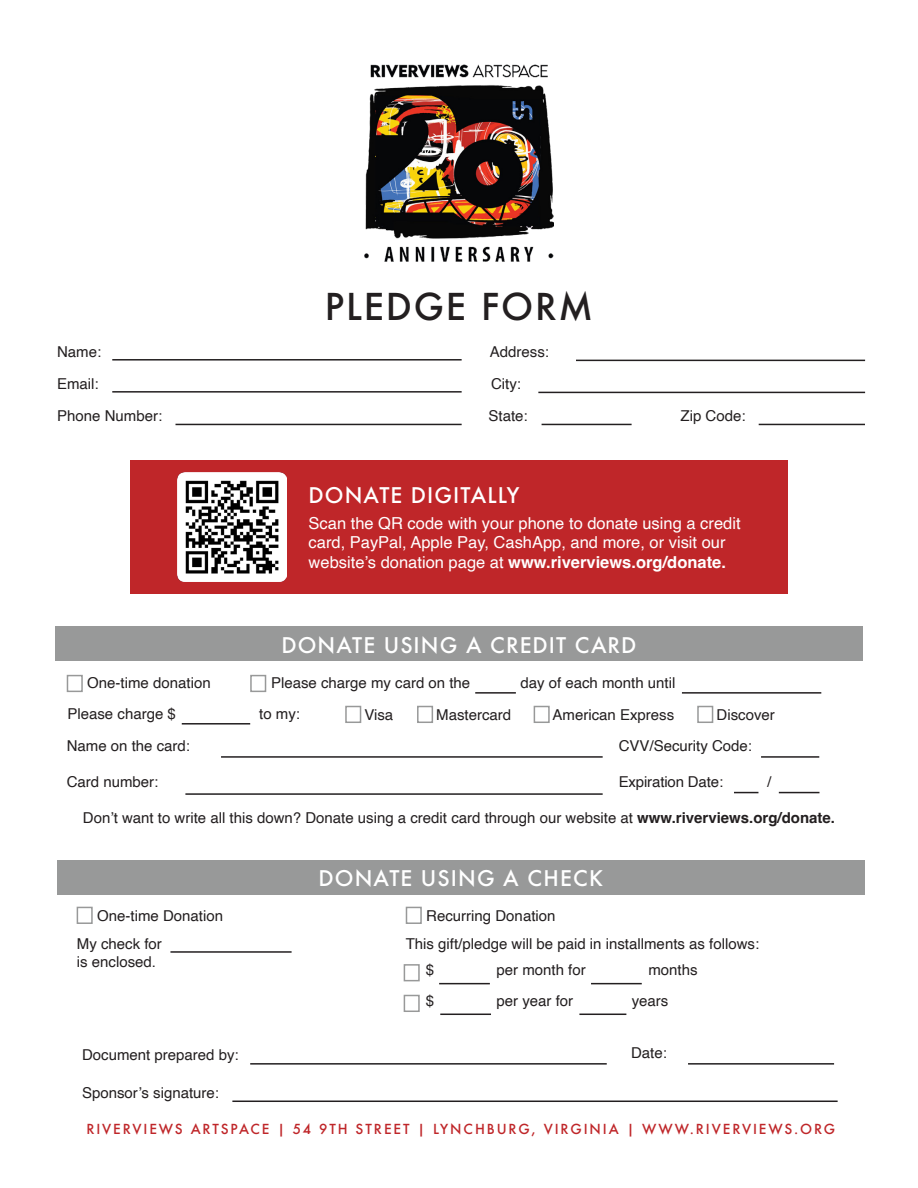
<style>
.page{position:relative;width:918px;height:1188px;background:#fff}
.page>*{position:absolute;margin:0;border:0;box-sizing:border-box;transform-origin:0 0}
.Heading_1{font:500 36px "Futura";letter-spacing:.05em;color:#231f20}
.Heading_2{font:500 21px "Futura";letter-spacing:.05em;color:#fff}
.t1{font:16.5px/19.8px "Helvetica";color:#fff}
.t2{font:15px "Helvetica";color:#231f20}
.t3{font:500 13.5px "Futura";letter-spacing:.14em;color:#bf2629}
.s1{font-weight:700}
</style>
<div class="page">
<div style="left:130px;top:460px;width:658px;height:134px;background:#bf2629"></div>
<img style="left:178px;top:473px;width:108px;height:108px">
<hr style="left:232px;top:1101px;width:606px;height:1px;background:#231f20">
<hr style="left:250px;top:1063px;width:357px;height:2px;background:#231f20">
<hr style="left:688px;top:1063px;width:146px;height:2px;background:#231f20">
<img style="left:364px;top:64px;width:190px;height:198px">
<hr style="left:112px;top:359px;width:350px;height:2px;background:#231f20">
<hr style="left:176px;top:424px;width:286px;height:1px;background:#231f20">
<hr style="left:112px;top:391px;width:350px;height:2px;background:#231f20">
<hr style="left:576px;top:360px;width:289px;height:1px;background:#231f20">
<hr style="left:538px;top:392px;width:327px;height:1px;background:#231f20">
<hr style="left:542px;top:424px;width:90px;height:1px;background:#231f20">
<hr style="left:759px;top:424px;width:106px;height:1px;background:#231f20">
<div style="left:404px;top:964px;width:16px;height:17px;border:2px solid #989999"></div>
<div style="left:404px;top:995px;width:16px;height:17px;border:2px solid #989999"></div>
<div style="left:57px;top:860px;width:808px;height:34px;background:#989999"></div>
<div style="left:77px;top:907px;width:16px;height:17px;border:2px solid #989999"></div>
<div style="left:406px;top:907px;width:16px;height:17px;border:2px solid #989999"></div>
<hr style="left:170px;top:951px;width:122px;height:2px;background:#231f20">
<hr style="left:439px;top:983px;width:51px;height:1px;background:#231f20">
<hr style="left:440px;top:1014px;width:51px;height:1px;background:#231f20">
<hr style="left:591px;top:983px;width:51px;height:1px;background:#231f20">
<hr style="left:579px;top:1014px;width:47px;height:1px;background:#231f20">
<div style="left:55px;top:627px;width:808px;height:34px;background:#989999"></div>
<div style="left:67px;top:675px;width:16px;height:17px;border:2px solid #989999"></div>
<div style="left:345px;top:706px;width:16px;height:17px;border:2px solid #989999"></div>
<div style="left:417px;top:706px;width:16px;height:17px;border:2px solid #989999"></div>
<div style="left:534px;top:706px;width:16px;height:17px;border:2px solid #989999"></div>
<div style="left:697px;top:706px;width:16px;height:17px;border:2px solid #989999"></div>
<hr style="left:221px;top:756px;width:382px;height:2px;background:#231f20">
<hr style="left:761px;top:756px;width:58px;height:2px;background:#231f20">
<hr style="left:185px;top:793px;width:418px;height:2px;background:#231f20">
<svg style="left:734px;top:792px;width:24px;height:1px"></svg>
<hr style="left:779px;top:792px;width:40px;height:1px;background:#231f20">
<div style="left:250px;top:675px;width:16px;height:17px;border:2px solid #989999"></div>
<hr style="left:475px;top:692px;width:41px;height:2px;background:#231f20">
<hr style="left:682px;top:692px;width:139px;height:2px;background:#231f20">
<hr style="left:182px;top:723px;width:68px;height:2px;background:#231f20">
<p class="t2" style="left:57px;top:340px;width:46px">Name:</p>
<p class="t2" style="left:57px;top:372px;width:43px">Email:</p>
<p class="t2" style="left:57px;top:404px;width:107px">Phone Number:</p>
<p class="Heading_1" style="left:325px;top:282px;width:270px">PLEDGE FORM</p>
<p class="t2" style="left:490px;top:341px;width:61px">Address:</p>
<p class="t2" style="left:491px;top:373px;width:31px">City:</p>
<p class="t2" style="left:489px;top:405px;width:41px">State:</p>
<p class="t2" style="left:681px;top:405px;width:67px">Zip Code:</p>
<p class="Heading_2" style="left:309px;top:481px;width:212px">DONATE DIGITALLY</p>
<p class="t1" style="left:309px;top:513px;width:433px">Scan the QR code with your phone to donate using a credit card, PayPal, Apple Pay, CashApp, and more, or visit our website’s donation page at <span class="s1">www.riverviews.org/donate.</span></p>
<p class="Heading_2" style="left:281px;top:630px;width:357px">DONATE USING A CREDIT CARD</p>
<p class="t2" style="left:87px;top:671px;width:125px">One-time donation</p>
<p class="t2" style="left:271px;top:671px;width:201px">Please charge my card on the</p>
<p class="t2" style="left:520px;top:671px;width:157px">day of each month until</p>
<p class="t2" style="left:67px;top:702px;width:110px">Please charge $</p>
<p class="t2" style="left:259px;top:702px;width:42px">to my:</p>
<p class="t2" style="left:364px;top:703px;width:30px">Visa</p>
<p class="t2" style="left:436px;top:703px;width:77px">Mastercard</p>
<p class="t2" style="left:553px;top:703px;width:123px">American Express</p>
<p class="t2" style="left:717px;top:703px;width:60px">Discover</p>
<p class="t2" style="left:67px;top:734px;width:125px">Name on the card:</p>
<p class="t2" style="left:67px;top:770px;width:93px">Card number:</p>
<p class="t2" style="left:619px;top:734px;width:135px">CVV/Security Code:</p>
<p class="t2" style="left:619px;top:770px;width:106px">Expiration Date:</p>
<p class="t2" style="left:767px;top:770px;width:6px">/</p>
<p class="t2" style="left:83px;top:806px;width:754px">Don’t want to write all this down? Donate using a credit card through our website at <span class="s1">www.riverviews.org/donate.</span></p>
<p class="Heading_2" style="left:319px;top:864px;width:286px">DONATE USING A CHECK</p>
<p class="t2" style="left:97px;top:904px;width:127px">One-time Donation</p>
<p class="t2" style="left:426px;top:904px;width:131px">Recurring Donation</p>
<p class="t2" style="left:77px;top:932px;width:87px">My check for</p>
<p class="t2" style="left:77px;top:950px;width:81px">is enclosed.</p>
<p class="t2" style="left:82px;top:1043px;width:158px">Document prepared by:</p>
<p class="t2" style="left:82px;top:1081px;width:139px">Sponsor’s signature:</p>
<p class="t2" style="left:406px;top:932px;width:355px">This gift/pledge will be paid in installments as follows:</p>
<p class="t2" style="left:426px;top:959px;width:10px">$</p>
<p class="t2" style="left:497px;top:959px;width:91px">per month for</p>
<p class="t2" style="left:648px;top:959px;width:51px">months</p>
<p class="t2" style="left:426px;top:989px;width:10px">$</p>
<p class="t2" style="left:497px;top:989px;width:78px">per year for</p>
<p class="t2" style="left:632px;top:989px;width:38px">years</p>
<p class="t2" style="left:631px;top:1041px;width:37px">Date:</p>
<p class="t3" style="left:86px;top:1120px;width:750px">RIVERVIEWS ARTSPACE | 54 9TH STREET | LYNCHBURG, VIRGINIA | WWW.RIVERVIEWS.ORG</p>
</div>
